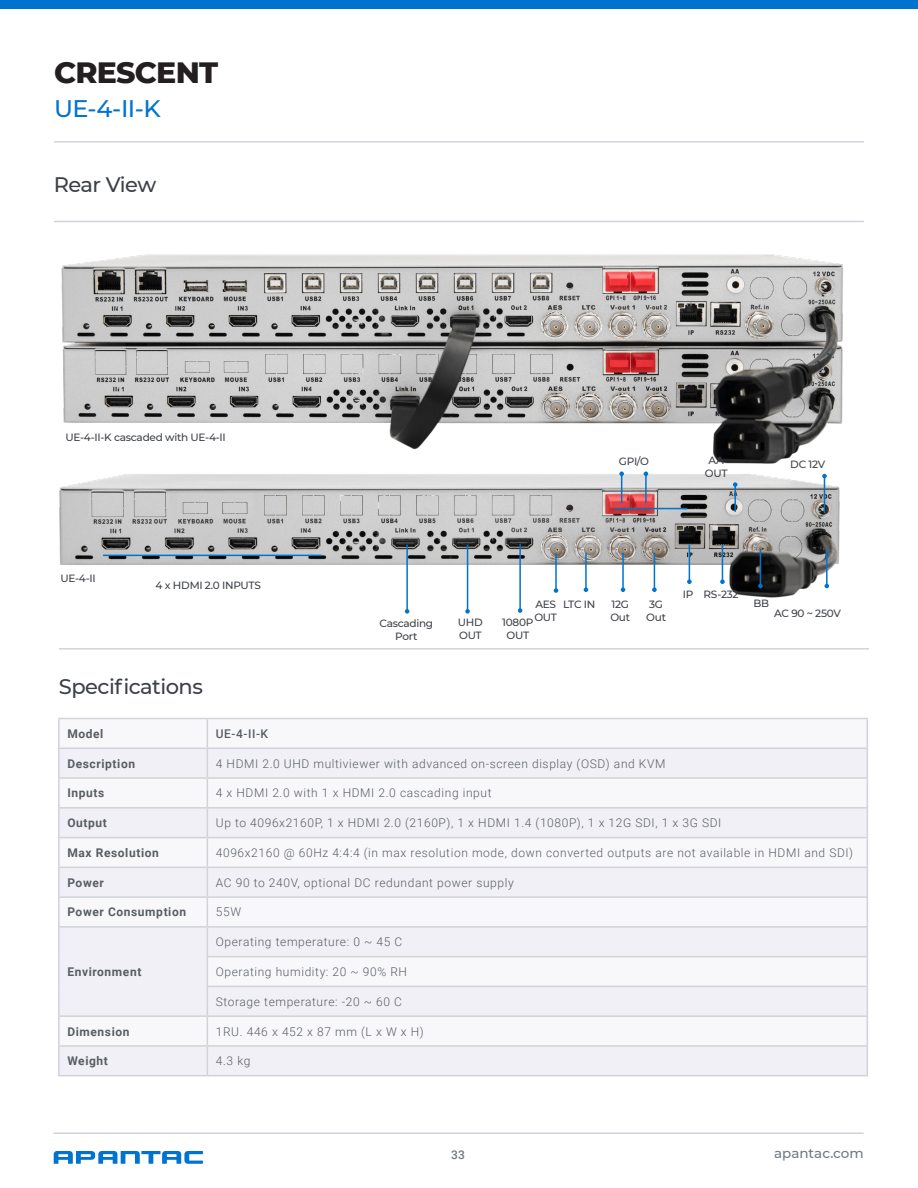
<style>
.page{position:relative;width:918px;height:1188px;background:#fff}
.page>*{position:absolute;margin:0;border:0;box-sizing:border-box;transform-origin:0 0}
.t1{font:800 30px "Montserrat";letter-spacing:-.025em;color:#231f20}
.t2{font:500 24px "Montserrat";color:#0073ce}
.t3{font:500 21px "Montserrat";letter-spacing:-.025em;color:#3d4147}
.t4{font:500 13.5px "Montserrat";color:#727a80}
.t5{font:300 12px "Roboto";letter-spacing:.05em;color:#585e63}
.t6{font:700 12px "Roboto";letter-spacing:.05em;color:#585e63}
.t7{font:500 12px "Roboto";color:#585e63}
.t8{font:500 12px "Roboto";color:#727a80}
.t9{font:500 10.5px "Montserrat";letter-spacing:-.025em;color:#3d4147}
</style>
<div class="page">
<hr style="left:54px;top:141px;width:810px;height:2px;background:#d1d3d9">
<div style="left:0;top:0;width:918px;height:9px;background:#0073ce"></div>
<hr style="left:54px;top:1133px;width:810px;height:1px;background:#d1d3d9">
<svg style="left:54px;top:1151px;width:149px;height:13px"></svg>
<hr style="left:54px;top:221px;width:810px;height:1px;background:#d1d3d9">
<hr style="left:59px;top:648px;width:810px;height:2px;background:#d1d3d9">
<svg style="left:60px;top:719px;width:807px;height:29px"></svg>
<div style="left:60px;top:749px;width:807px;height:326px;background:#f1f0f7"></div>
<hr style="left:58px;top:718px;width:149px;height:1px;background:#d1d3d9">
<hr style="left:58px;top:719px;width:2px;height:29px;background:#d1d3d9">
<hr style="left:207px;top:718px;width:661px;height:1px;background:#d1d3d9">
<hr style="left:58px;top:748px;width:149px;height:1px;background:#d1d3d9">
<hr style="left:58px;top:749px;width:2px;height:28px;background:#d1d3d9">
<hr style="left:207px;top:748px;width:661px;height:1px;background:#d1d3d9">
<hr style="left:58px;top:777px;width:149px;height:2px;background:#d1d3d9">
<hr style="left:58px;top:779px;width:2px;height:28px;background:#d1d3d9">
<hr style="left:207px;top:777px;width:661px;height:2px;background:#d1d3d9">
<hr style="left:58px;top:807px;width:149px;height:2px;background:#d1d3d9">
<hr style="left:58px;top:809px;width:2px;height:28px;background:#d1d3d9">
<hr style="left:207px;top:807px;width:661px;height:2px;background:#d1d3d9">
<hr style="left:58px;top:837px;width:149px;height:1px;background:#d1d3d9">
<hr style="left:58px;top:838px;width:2px;height:29px;background:#d1d3d9">
<hr style="left:207px;top:837px;width:661px;height:1px;background:#d1d3d9">
<hr style="left:58px;top:867px;width:149px;height:1px;background:#d1d3d9">
<hr style="left:58px;top:868px;width:2px;height:28px;background:#d1d3d9">
<hr style="left:207px;top:867px;width:661px;height:1px;background:#d1d3d9">
<hr style="left:58px;top:896px;width:149px;height:2px;background:#d1d3d9">
<hr style="left:58px;top:898px;width:2px;height:28px;background:#d1d3d9">
<hr style="left:207px;top:896px;width:661px;height:2px;background:#d1d3d9">
<hr style="left:58px;top:926px;width:149px;height:2px;background:#d1d3d9">
<hr style="left:58px;top:928px;width:2px;height:29px;background:#d1d3d9">
<hr style="left:207px;top:926px;width:661px;height:2px;background:#d1d3d9">
<hr style="left:58px;top:957px;width:2px;height:29px;background:#d1d3d9">
<hr style="left:207px;top:956px;width:661px;height:1px;background:#d1d3d9">
<hr style="left:58px;top:986px;width:2px;height:29px;background:#d1d3d9">
<hr style="left:207px;top:986px;width:661px;height:1px;background:#d1d3d9">
<hr style="left:58px;top:1015px;width:149px;height:2px;background:#d1d3d9">
<hr style="left:58px;top:1017px;width:2px;height:28px;background:#d1d3d9">
<hr style="left:207px;top:1015px;width:661px;height:2px;background:#d1d3d9">
<hr style="left:58px;top:1045px;width:149px;height:2px;background:#d1d3d9">
<hr style="left:58px;top:1047px;width:2px;height:28px;background:#d1d3d9">
<hr style="left:207px;top:1045px;width:661px;height:2px;background:#d1d3d9">
<svg style="left:207px;top:719px;width:1px;height:356px"></svg>
<svg style="left:867px;top:719px;width:1px;height:356px"></svg>
<hr style="left:58px;top:1075px;width:149px;height:1px;background:#d1d3d9">
<hr style="left:207px;top:1075px;width:661px;height:1px;background:#d1d3d9">
<img style="left:61px;top:254px;width:782px;height:210px">
<img style="left:59px;top:472px;width:781px;height:137px">
<hr style="left:103px;top:555px;width:219px;height:1px;background:#0073ce">
<hr style="left:519px;top:544px;width:2px;height:67px;background:#0073ce">
<svg style="left:518px;top:608px;width:4px;height:5px"></svg>
<hr style="left:722px;top:545px;width:1px;height:36px;background:#0073ce">
<svg style="left:720px;top:579px;width:5px;height:5px"></svg>
<hr style="left:654px;top:553px;width:1px;height:36px;background:#0073ce">
<svg style="left:652px;top:587px;width:5px;height:5px"></svg>
<hr style="left:645px;top:475px;width:2px;height:28px;background:#0073ce">
<svg style="left:644px;top:471px;width:4px;height:5px"></svg>
<hr style="left:734px;top:486px;width:2px;height:26px;background:#0073ce">
<svg style="left:733px;top:482px;width:5px;height:5px"></svg>
<hr style="left:824px;top:477px;width:1px;height:36px;background:#0073ce">
<svg style="left:822px;top:474px;width:5px;height:4px"></svg>
<hr style="left:467px;top:545px;width:1px;height:66px;background:#0073ce">
<svg style="left:465px;top:609px;width:5px;height:5px"></svg>
<hr style="left:689px;top:545px;width:1px;height:36px;background:#0073ce">
<svg style="left:687px;top:579px;width:5px;height:5px"></svg>
<svg style="left:619px;top:471px;width:5px;height:32px"></svg>
<hr style="left:614px;top:508px;width:73px;height:1px;background:#0073ce">
<hr style="left:622px;top:553px;width:2px;height:36px;background:#0073ce">
<svg style="left:621px;top:587px;width:4px;height:5px"></svg>
<hr style="left:585px;top:553px;width:2px;height:36px;background:#0073ce">
<svg style="left:584px;top:587px;width:4px;height:5px"></svg>
<hr style="left:555px;top:553px;width:2px;height:37px;background:#0073ce">
<svg style="left:554px;top:588px;width:4px;height:5px"></svg>
<hr style="left:760px;top:549px;width:1px;height:36px;background:#0073ce">
<svg style="left:758px;top:584px;width:5px;height:4px"></svg>
<hr style="left:826px;top:549px;width:2px;height:36px;background:#0073ce">
<svg style="left:825px;top:584px;width:4px;height:4px"></svg>
<hr style="left:406px;top:545px;width:2px;height:66px;background:#0073ce">
<svg style="left:405px;top:609px;width:4px;height:5px"></svg>
<h1 class="t1" style="left:54px;top:50px;width:166px">CRESCENT</h1>
<h2 class="t2" style="left:54px;top:92px;width:108px">UE-4-II-K</h2>
<p class="t3" style="left:54px;top:170px;width:104px">Rear View</p>
<p class="t9" style="left:66px;top:430px;width:162px">UE-4-II-K cascaded with UE-4-II</p>
<p class="t9" style="left:60px;top:571px;width:37px">UE-4-II</p>
<p class="t9" style="left:156px;top:578px;width:107px">4 x HDMI 2.0 INPUTS</p>
<p class="t9" style="left:619px;top:454px;width:32px">GPI/O</p>
<p class="t9" style="left:709px;top:453px;width:17px">AA</p>
<p class="t9" style="left:705px;top:466px;width:24px">OUT</p>
<p class="t9" style="left:790px;top:457px;width:37px">DC 12V</p>
<p class="t9" style="left:379px;top:616px;width:55px">Cascading</p>
<p class="t9" style="left:395px;top:629px;width:24px">Port</p>
<p class="t9" style="left:458px;top:615px;width:26px">UHD</p>
<p class="t9" style="left:459px;top:628px;width:24px">OUT</p>
<p class="t9" style="left:535px;top:597px;width:22px">AES</p>
<p class="t9" style="left:563px;top:597px;width:34px">LTC IN</p>
<p class="t9" style="left:534px;top:610px;width:24px">OUT</p>
<p class="t9" style="left:502px;top:615px;width:33px">1080P</p>
<p class="t9" style="left:507px;top:628px;width:24px">OUT</p>
<p class="t9" style="left:612px;top:597px;width:19px">12G</p>
<p class="t9" style="left:610px;top:610px;width:21px">Out</p>
<p class="t9" style="left:649px;top:597px;width:15px">3G</p>
<p class="t9" style="left:646px;top:610px;width:21px">Out</p>
<p class="t9" style="left:683px;top:587px;width:12px">IP</p>
<p class="t9" style="left:704px;top:587px;width:36px">RS-232</p>
<p class="t9" style="left:754px;top:596px;width:17px">BB</p>
<p class="t9" style="left:774px;top:606px;width:68px">AC 90 ~ 250V</p>
<p class="t3" style="left:59px;top:672px;width:145px">Specifications</p>
<p class="t6" style="left:67px;top:725px;width:38px">Model</p>
<p class="t7" style="left:216px;top:725px;width:54px">UE-4-II-K</p>
<p class="t6" style="left:67px;top:755px;width:69px">Description</p>
<p class="t5" style="left:216px;top:755px;width:451px">4 HDMI 2.0 UHD multiviewer with advanced on-screen display (OSD) and KVM</p>
<p class="t6" style="left:67px;top:785px;width:38px">Inputs</p>
<p class="t5" style="left:216px;top:785px;width:277px">4 x HDMI 2.0 with 1 x HDMI 2.0 cascading input</p>
<p class="t6" style="left:67px;top:815px;width:41px">Output</p>
<p class="t5" style="left:216px;top:815px;width:507px">Up to 4096x2160P, 1 x HDMI 2.0 (2160P), 1 x HDMI 1.4 (1080P), 1 x 12G SDI, 1 x 3G SDI</p>
<p class="t6" style="left:67px;top:844px;width:93px">Max Resolution</p>
<p class="t5" style="left:216px;top:844px;width:639px">4096x2160 @ 60Hz 4:4:4 (in max resolution mode, down converted outputs are not available in HDMI and SDI)</p>
<p class="t6" style="left:67px;top:874px;width:38px">Power</p>
<p class="t5" style="left:216px;top:874px;width:299px">AC 90 to 240V, optional DC redundant power supply</p>
<p class="t6" style="left:67px;top:904px;width:120px">Power Consumption</p>
<p class="t5" style="left:216px;top:904px;width:27px">55W</p>
<p class="t6" style="left:67px;top:963px;width:76px">Environment</p>
<p class="t5" style="left:216px;top:934px;width:188px">Operating temperature: 0 ~ 45 C</p>
<p class="t5" style="left:216px;top:963px;width:193px">Operating humidity: 20 ~ 90% RH</p>
<p class="t5" style="left:216px;top:993px;width:188px">Storage temperature: -20 ~ 60 C</p>
<p class="t6" style="left:67px;top:1023px;width:64px">Dimension</p>
<p class="t5" style="left:216px;top:1023px;width:209px">1RU. 446 x 452 x 87 mm (L x W x H)</p>
<p class="t6" style="left:67px;top:1053px;width:42px">Weight</p>
<p class="t5" style="left:216px;top:1053px;width:36px">4.3 kg</p>
<p class="t8" style="left:451px;top:1146px;width:15px">33</p>
<p class="t4" style="left:774px;top:1143px;width:91px">apantac.com</p>
</div>
